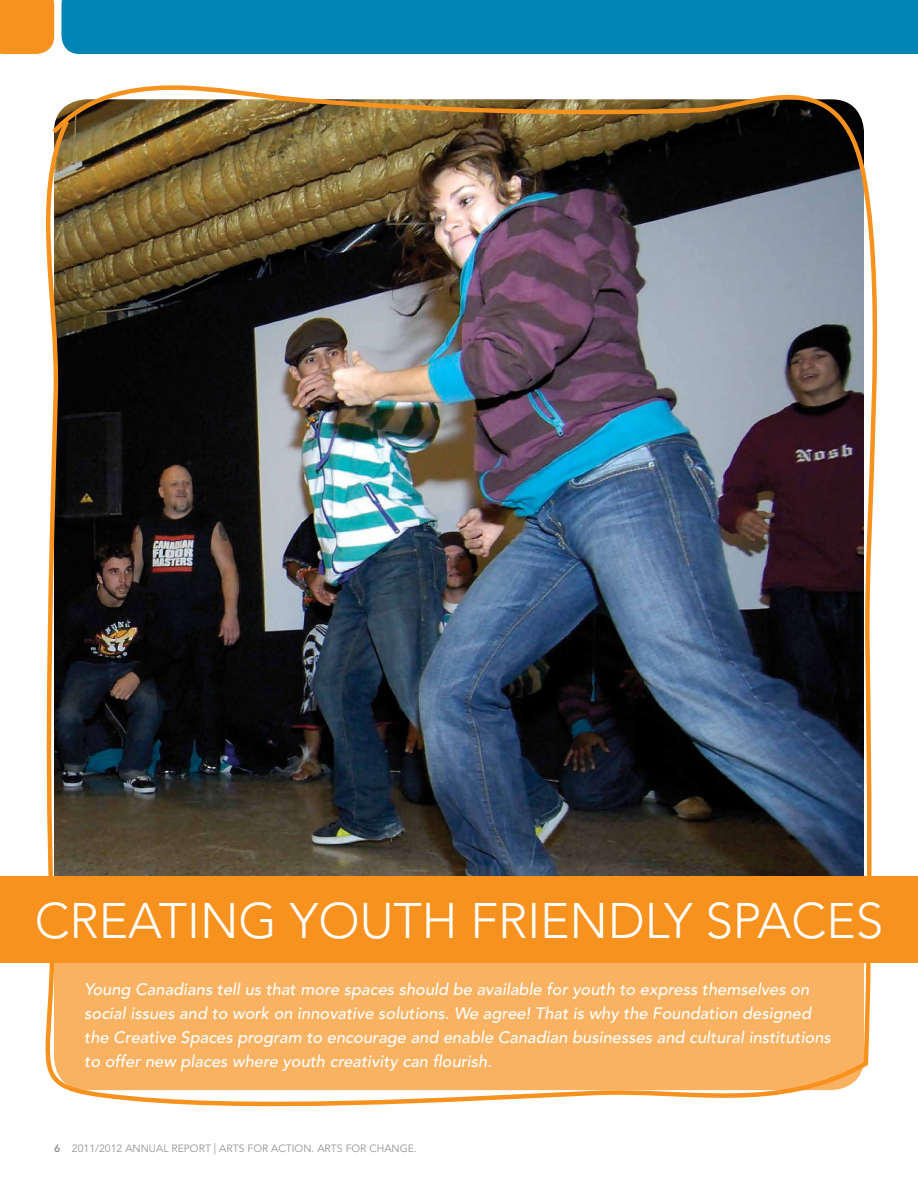
<style>
.page{position:relative;width:918px;height:1188px;background:#fff}
.page>*{position:absolute;margin:0;border:0;box-sizing:border-box;transform-origin:0 0}
.t1{font:300 49.5px "Avenir";color:#fff}
.t2{font:italic 500 16.5px/24px "Avenir";color:#fff}
.t3{font:10.5px "Avenir";color:#939598}
.s1{font-weight:800}
.s2{font-size:14.7px}
</style>
<div class="page">
<img style="left:45px;top:85px;width:833px;height:1022px">
<div style="left:0;top:876px;width:918px;height:87px;background:#f7921e"></div>
<div style="left:62px;top:0;width:856px;height:54px;background:#0084b6"></div>
<div style="left:0;top:0;width:54px;height:54px;background:#f7921e"></div>
<h1 class="t1" style="left:35px;top:891px;width:850px">CREATING YOUTH FRIENDLY SPACES</h1>
<p class="t2" style="left:84px;top:978px;width:748px">Young Canadians tell us that more spaces should be available for youth to express themselves on social issues and to work on innovative solutions. We agree! That is why the Foundation designed the Creative Spaces program to encourage and enable Canadian businesses and cultural institutions to offer new places where youth creativity can flourish.</p>
<p class="t3" style="left:54px;top:1143px;width:365px"><span class="s1">6</span> 2011/2012 ANNUAL REPORT <span class="s2">|</span> ARTS FOR ACTION. ARTS FOR CHANGE.</p>
</div>
